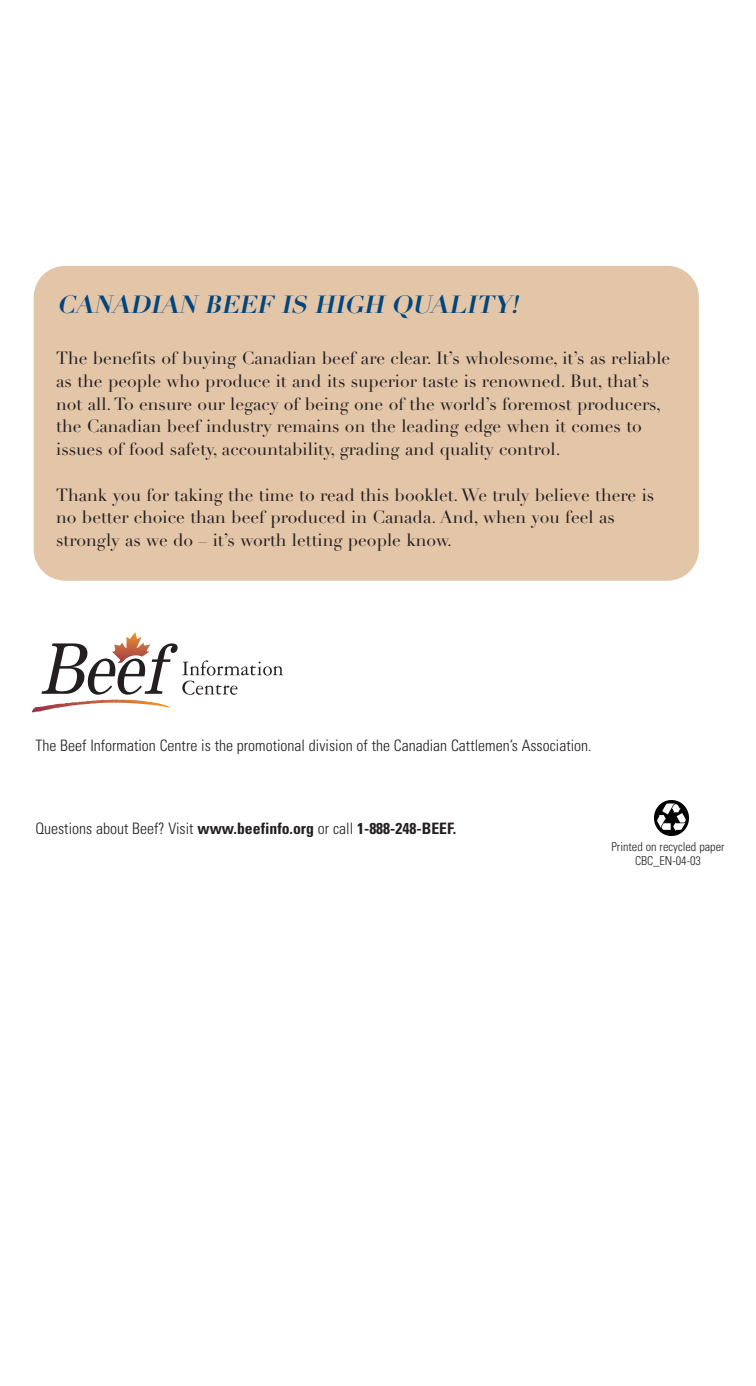
<style>
.page{position:relative;width:756px;height:1386px;background:#fff}
.page>*{position:absolute;margin:0;border:0;box-sizing:border-box;transform-origin:0 0}
.t1{font:italic 700 24.5px "Didot LH";color:#00467e}
.t2{font:17.5px/22.8px "Didot LH";color:#231f20}
.t3{font:300 condensed 15.75px "Univers";color:#231f20}
.t4{font:700 condensed 15.75px "Univers";color:#231f20}
.t5{font:300 condensed 12.25px/14px "Univers";color:#231f20;text-align:center}
.s1{font-weight:300}
</style>
<div class="page">
<div style="left:34px;top:266px;width:665px;height:315px;background:#e3c5a8;border-radius:32px"></div>
<svg style="left:32px;top:632px;width:251px;height:81px"></svg>
<img style="left:654px;top:801px;width:35px;height:34px">
<h1 class="t1" style="left:57px;top:296px;width:467px">CANADIAN BEEF IS HIGH QUALITY!</h1>
<p class="t2" style="left:56px;top:349px;width:616px">The benefits of buying Canadian beef are clear. It’s wholesome, it’s as reliable as the people who produce it and its superior taste is renowned. But, that’s not all. To ensure our legacy of being one of the world’s foremost producers, the Canadian beef industry remains on the leading edge when it comes to issues of food safety, accountability, grading and quality control.</p>
<p class="t2" style="left:56px;top:486px;width:600px">Thank you for taking the time to read this booklet. We truly believe there is no better choice than beef produced in Canada. And, when you feel as strongly as we do – it’s worth letting people know.</p>
<p class="t3" style="left:35px;top:740px;width:558px">The Beef Information Centre is the promotional division of the Canadian Cattlemen’s Association.</p>
<p class="t4" style="left:35px;top:823px;width:422px"><span class="s1">Questions about Beef? Visit</span> www.beefinfo.org <span class="s1">or call</span> 1-888-248-BEEF.</p>
<p class="t5" style="left:612px;top:841px;width:115px">Printed on recycled paper<br>CBC_EN-04-03</p>
</div>
